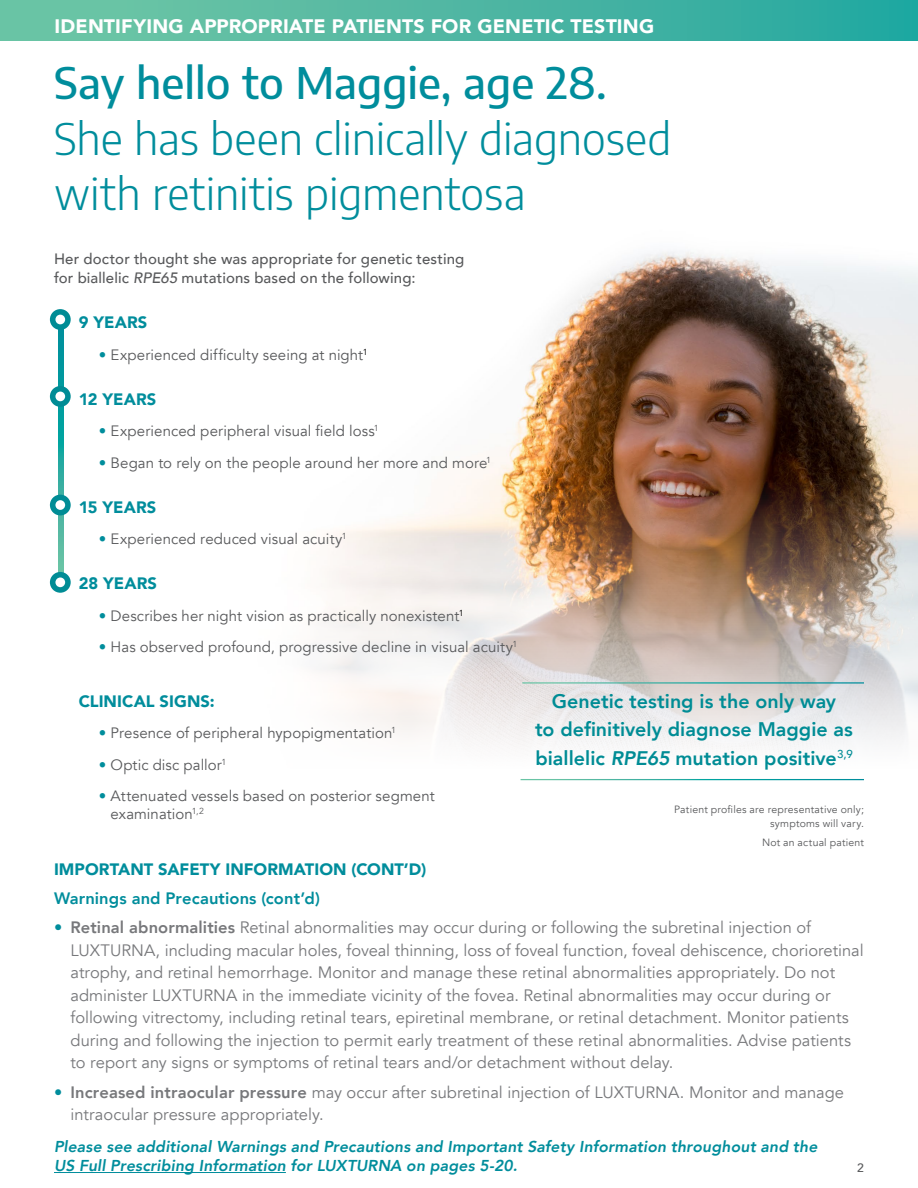
<style>
.page{position:relative;width:918px;height:1188px;background:#fff}
.page>*{position:absolute;margin:0;border:0;box-sizing:border-box;transform-origin:0 0}
.t1{font:300 43.5px/55.5px "Encode Sans";color:#008d9c}
.t2{font:500 43.5px "Encode Sans";color:#008d9c}
.t3{font:800 19.65px/28.5px "Avenir";letter-spacing:.005em;color:#008c95;text-align:center}
.t4{font:900 19.5px "Avenir";letter-spacing:.005em;color:#fff}
.t5{font:16.5px/22.5px "Avenir";color:#77787b}
.t6{font:900 16.5px "Avenir";letter-spacing:.005em;color:#008d9c}
.t7{font:800 16.5px "Avenir";letter-spacing:.005em;color:#008d9c}
.t8{font:italic 800 15.75px/19.5px "Avenir";letter-spacing:.01em;color:#008d9c}
.t9{font:15px/18px "Avenir";letter-spacing:.005em;color:#58595b}
.t10{font:500 15px/19.5px "Avenir";letter-spacing:.01em;color:#58595b}
.t11{font:500 12.15px "Avenir";color:#58595b}
.t12{font:10.5px/13.5px "Avenir";letter-spacing:.02em;color:#58595b;text-align:right}
.s1{font-style:italic}
.s2{color:#008d9c}
.s3{font-weight:800}
</style>
<div class="page">
<div style="left:0;top:0;width:918px;height:41px;background:linear-gradient(to right,#74c6a5,#26a7a0)"></div>
<img style="left:49px;top:251px;width:869px;height:530px">
<svg style="left:59px;top:330px;width:4px;height:242px"></svg>
<hr style="left:54px;top:1172px;width:232px;height:1px;background:#008d9c">
<svg style="left:50px;top:309px;width:21px;height:21px"></svg>
<div style="left:55px;top:315px;width:10px;height:9px;background:#fff;border-radius:50%"></div>
<svg style="left:50px;top:386px;width:21px;height:21px"></svg>
<div style="left:55px;top:392px;width:10px;height:9px;background:#fff;border-radius:50%"></div>
<div style="left:50px;top:495px;width:21px;height:20px;background:#008c95;border-radius:50%"></div>
<div style="left:55px;top:500px;width:10px;height:10px;background:#fff;border-radius:50%"></div>
<div style="left:50px;top:572px;width:21px;height:21px;background:#008c95;border-radius:50%"></div>
<div style="left:55px;top:577px;width:10px;height:10px;background:#fff;border-radius:50%"></div>
<hr style="left:522px;top:682px;width:342px;height:2px;background:#fff">
<hr style="left:521px;top:779px;width:343px;height:1px;background:#fff">
<p class="t4" style="left:55px;top:10px;width:601px">IDENTIFYING APPROPRIATE PATIENTS FOR GENETIC TESTING</p>
<h1 class="t2" style="left:54px;top:52px;width:554px">Say hello to Maggie, age 28.</h1>
<h1 class="t1" style="left:54px;top:109px;width:619px">She has been clinically diagnosed with retinitis pigmentosa</h1>
<p class="t10" style="left:54px;top:248px;width:412px">Her doctor thought she was appropriate for genetic testing for biallelic <span class="s1">RPE65</span> mutations based on the following:</p>
<p class="t6" style="left:79px;top:308px;width:70px">9 YEARS</p>
<p class="t9" style="left:99px;top:346px;width:270px"><span class="s2">•</span> Experienced difficulty seeing at night<sup>1</sup></p>
<p class="t6" style="left:79px;top:385px;width:79px">12 YEARS</p>
<p class="t9" style="left:99px;top:422px;width:281px"><span class="s2">•</span> Experienced peripheral visual field loss<sup>1</sup></p>
<p class="t9" style="left:99px;top:454px;width:394px"><span class="s2">•</span> Began to rely on the people around her more and more<sup>1</sup></p>
<p class="t6" style="left:79px;top:493px;width:79px">15 YEARS</p>
<p class="t9" style="left:99px;top:530px;width:249px"><span class="s2">•</span> Experienced reduced visual acuity<sup>1</sup></p>
<p class="t6" style="left:79px;top:569px;width:80px">28 YEARS</p>
<p class="t9" style="left:99px;top:607px;width:366px"><span class="s2">•</span> Describes her night vision as practically nonexistent<sup>1</sup></p>
<p class="t9" style="left:99px;top:638px;width:420px"><span class="s2">•</span> Has observed profound, progressive decline in visual acuity<sup>1</sup></p>
<p class="t6" style="left:79px;top:687px;width:137px">CLINICAL SIGNS:</p>
<p class="t9" style="left:99px;top:724px;width:299px"><span class="s2">•</span> Presence of peripheral hypopigmentation<sup>1</sup></p>
<p class="t9" style="left:99px;top:756px;width:129px"><span class="s2">•</span> Optic disc pallor<sup>1</sup></p>
<p class="t9" style="left:111px;top:787px;width:326px;text-indent:-12px"><span class="s2">•</span> Attenuated vessels based on posterior segment examination<sup>1,2</sup></p>
<p class="t3" style="left:535px;top:687px;width:319px">Genetic testing is the only way<br>to definitively diagnose Maggie as biallelic <span class="s1">RPE65</span> mutation positive<sup>3,9</sup></p>
<p class="t12" style="left:674px;top:803px;width:191px">Patient profiles are representative only; symptoms will vary.</p>
<p class="t12" style="left:762px;top:836px;width:103px">Not an actual patient</p>
<p class="t6" style="left:54px;top:855px;width:374px">IMPORTANT SAFETY INFORMATION (CONT’D)</p>
<p class="t7" style="left:54px;top:885px;width:267px">Warnings and Precautions (cont’d)</p>
<p class="t5" style="left:70px;top:917px;width:795px;text-indent:-16px"><span class="s2">•</span> <span class="s3">Retinal abnormalities</span> Retinal abnormalities may occur during or following the subretinal injection of LUXTURNA, including macular holes, foveal thinning, loss of foveal function, foveal dehiscence, chorioretinal atrophy, and retinal hemorrhage. Monitor and manage these retinal abnormalities appropriately. Do not administer LUXTURNA in the immediate vicinity of the fovea. Retinal abnormalities may occur during or following vitrectomy, including retinal tears, epiretinal membrane, or retinal detachment. Monitor patients during and following the injection to permit early treatment of these retinal abnormalities. Advise patients to report any signs or symptoms of retinal tears and/or detachment without delay.</p>
<p class="t5" style="left:70px;top:1081px;width:775px;text-indent:-16px"><span class="s2">•</span> <span class="s3">Increased intraocular pressure</span> may occur after subretinal injection of LUXTURNA. Monitor and manage intraocular pressure appropriately.</p>
<p class="t11" style="left:857px;top:1157px;width:8px">2</p>
<p class="t8" style="left:54px;top:1137px;width:765px">Please see additional Warnings and Precautions and Important Safety Information throughout and the<br>US Full Prescribing Information for LUXTURNA on pages 5-20.</p>
</div>
